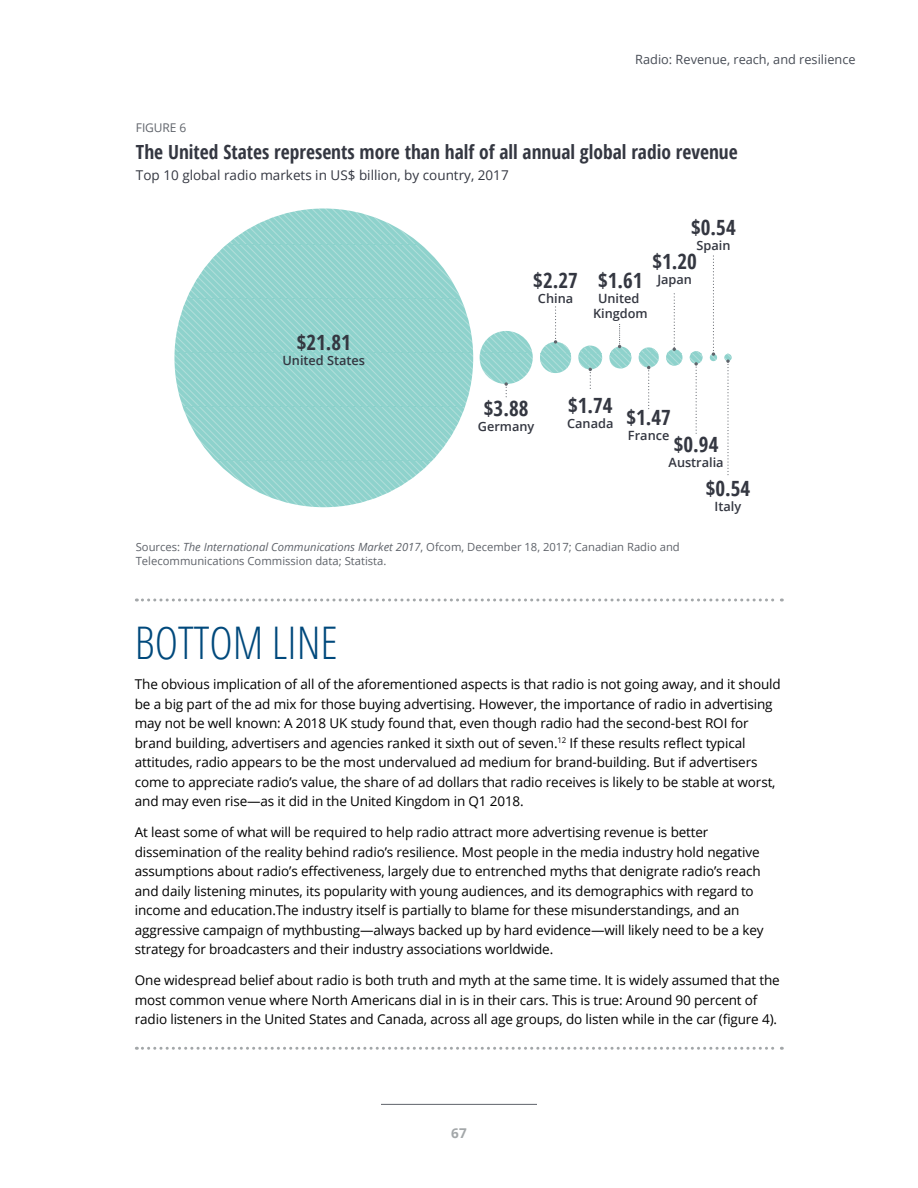
<style>
.page{position:relative;width:918px;height:1188px;background:#fff}
.page>*{position:absolute;margin:0;border:0;box-sizing:border-box;transform-origin:0 0}
.Sidebar-Header_30_12{font:300 45px "Open Sans Condensed";color:#00497c}
.t1{font:700 21px "Open Sans Condensed";color:#343741}
.t2{font:700 19.5px "Open Sans Condensed";color:#343741}
.sidebar-body{font:13.5px/19.5px "Open Sans";letter-spacing:-.01em;color:#000}
.t3{font:13.5px "Open Sans";color:#343741}
.t4{font:700 13.5px "Open Sans";color:#a3a7a9}
.t5{font:600 12.75px/12.6px "Open Sans";color:#343741;text-align:right}
.header-doctitle{font:12.75px "Open Sans";color:#474c55}
.t6{font:12px "Open Sans";letter-spacing:-.01em;color:#5f636a}
.t7{font:11.25px/13.5px "Open Sans";color:#5f636a}
.s1{font-style:italic}
</style>
<div class="page">
<hr style="left:381px;top:1104px;width:156px;height:1px;background:#5f636a">
<svg style="left:174px;top:208px;width:299px;height:299px;background:#95d4cf"></svg>
<svg style="left:480px;top:331px;width:53px;height:53px;background:#96d4cf"></svg>
<svg style="left:540px;top:342px;width:31px;height:31px"></svg>
<svg style="left:578px;top:346px;width:24px;height:23px"></svg>
<svg style="left:609px;top:347px;width:22px;height:21px"></svg>
<svg style="left:639px;top:347px;width:20px;height:21px"></svg>
<svg style="left:666px;top:349px;width:17px;height:17px"></svg>
<svg style="left:690px;top:351px;width:13px;height:13px"></svg>
<svg style="left:710px;top:354px;width:7px;height:7px"></svg>
<svg style="left:724px;top:354px;width:8px;height:7px"></svg>
<svg style="left:505px;top:382px;width:3px;height:16px"></svg>
<svg style="left:554px;top:307px;width:3px;height:37px"></svg>
<svg style="left:618px;top:324px;width:3px;height:24px"></svg>
<svg style="left:589px;top:368px;width:3px;height:21px"></svg>
<svg style="left:647px;top:366px;width:3px;height:43px"></svg>
<svg style="left:673px;top:294px;width:3px;height:57px"></svg>
<svg style="left:712px;top:256px;width:3px;height:100px"></svg>
<svg style="left:694px;top:362px;width:4px;height:71px"></svg>
<svg style="left:726px;top:359px;width:4px;height:116px"></svg>
<svg style="left:136px;top:598px;width:646px;height:4px"></svg>
<svg style="left:136px;top:1047px;width:646px;height:3px"></svg>
<p class="header-doctitle" style="left:635px;top:50px;width:222px">Radio: Revenue, reach, and resilience</p>
<p class="t6" style="left:136px;top:119px;width:52px">FIGURE 6</p>
<p class="t2" style="left:136px;top:138px;width:603px">The United States represents more than half of all annual global radio revenue</p>
<p class="t3" style="left:136px;top:165px;width:374px">Top 10 global radio markets in US$ billion, by country, 2017</p>
<p class="t1" style="left:297px;top:328px;width:56px">$21.81</p>
<p class="t5" style="left:282px;top:354px;width:84px">United States</p>
<p class="t1" style="left:533px;top:265px;width:46px">$2.27</p>
<p class="t5" style="left:538px;top:291px;width:37px">China</p>
<p class="t1" style="left:691px;top:213px;width:46px">$0.54</p>
<p class="t5" style="left:696px;top:239px;width:36px">Spain</p>
<p class="t1" style="left:652px;top:246px;width:46px">$1.20</p>
<p class="t5" style="left:657px;top:273px;width:36px">Japan</p>
<p class="t1" style="left:598px;top:265px;width:46px">$1.61</p>
<p class="t5" style="left:593px;top:290px;width:56px;line-height:15px;text-align:center">United<br>Kingdom</p>
<p class="t1" style="left:484px;top:393px;width:46px">$3.88</p>
<p class="t5" style="left:478px;top:420px;width:58px">Germany</p>
<p class="t1" style="left:568px;top:390px;width:46px">$1.74</p>
<p class="t5" style="left:567px;top:417px;width:105px">Canada <sup>$1.47<br></sup>France</p>
<p class="t1" style="left:674px;top:429px;width:46px">$0.94</p>
<p class="t5" style="left:669px;top:456px;width:57px">Australia</p>
<p class="t1" style="left:706px;top:474px;width:46px">$0.54</p>
<p class="t5" style="left:715px;top:500px;width:28px">Italy</p>
<p class="t7" style="left:136px;top:540px;width:546px">Sources: <span class="s1">The International Communications Market 2017</span>, Ofcom, December 18, 2017; Canadian Radio and<br>Telecommunications Commission data; Statista.</p>
<p class="Sidebar-Header_30_12" style="left:135px;top:612px;width:205px">BOTTOM LINE</p>
<p class="sidebar-body" style="left:135px;top:674px;width:647px">The obvious implication of all of the aforementioned aspects is that radio is not going away, and it should be a big part of the ad mix for those buying advertising. However, the importance of radio in advertising may not be well known: A 2018 UK study found that, even though radio had the second-best ROI for brand building, advertisers and agencies ranked it sixth out of seven.<sup>12</sup> If these results reflect typical attitudes, radio appears to be the most undervalued ad medium for brand-building. But if advertisers come to appreciate radio’s value, the share of ad dollars that radio receives is likely to be stable at worst, and may even rise—as it did in the United Kingdom in Q1 2018.</p>
<p class="sidebar-body" style="left:135px;top:822px;width:630px">At least some of what will be required to help radio attract more advertising revenue is better dissemination of the reality behind radio’s resilience. Most people in the media industry hold negative assumptions about radio’s effectiveness, largely due to entrenched myths that denigrate radio’s reach and daily listening minutes, its popularity with young audiences, and its demographics with regard to income and education.The industry itself is partially to blame for these misunderstandings, and an aggressive campaign of mythbusting—always backed up by hard evidence—will likely need to be a key strategy for broadcasters and their industry associations worldwide.</p>
<p class="sidebar-body" style="left:135px;top:970px;width:646px">One widespread belief about radio is both truth and myth at the same time. It is widely assumed that the most common venue where North Americans dial in is in their cars. This is true: Around 90 percent of radio listeners in the United States and Canada, across all age groups, do listen while in the car (figure 4).</p>
<p class="t4" style="left:451px;top:1123px;width:17px">67</p>
</div>
